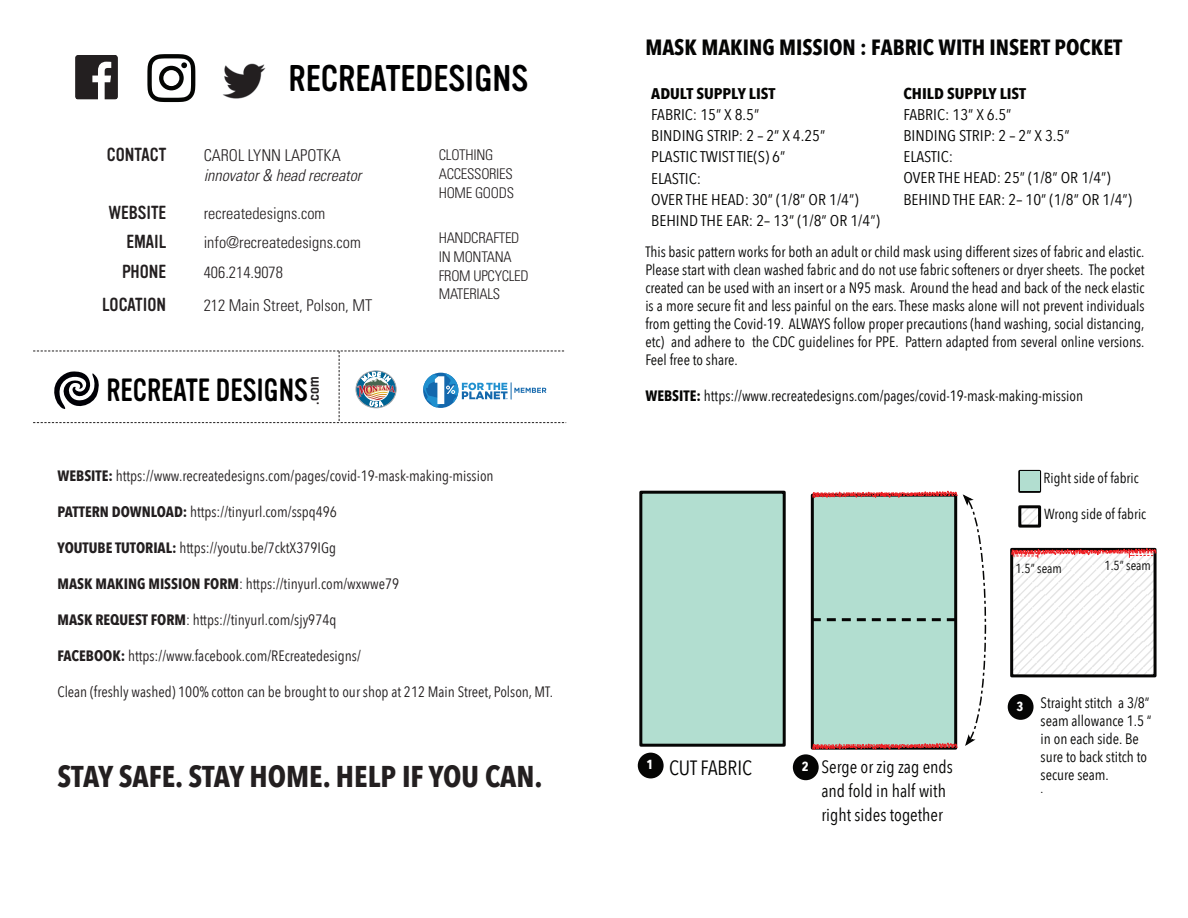
<style>
.page{position:relative;width:1188px;height:918px;background:#fff}
.page>*{position:absolute;margin:0;border:0;box-sizing:border-box;transform-origin:0 0}
.t1{font:36.45px "Vinyl";color:#000001}
.t2{font:31.5px "Vinyl";color:#000;scale:.94 1}
.t3{font:700 30px "Avenir Next Condensed";color:#231f20}
.t4{font:700 22.05px "Avenir Next Condensed";color:#050504}
.t5{font:20.55px "Avenir Next Condensed";color:#050504}
.t6{font:18.6px "Vinyl";color:#231f20}
.t7{font:17.85px/24.3px "Avenir Next Condensed";color:#050504}
.t8{font:300 condensed 16.2px "Univers";color:#231f20}
.t9{font:italic 300 condensed 16.2px "Univers";color:#231f20}
.t10{font:16.05px "Vinyl";color:#231f20;scale:1.06 1}
.t11{font:15.45px/21.1px "Avenir Next Condensed";color:#050504;scale:1.08 1}
.t12{font:700 15.45px "Avenir Next Condensed";color:#050504;scale:1.08 1}
.t13{font:15px/18px "Avenir Next Condensed";color:#050504;text-align:justify}
.t14{font:15px "Avenir Next Condensed";color:#231f20}
.t15{font:300 condensed 14.7px/18.9px "Univers";letter-spacing:-.02em;color:#231f20}
.t16{font:14.55px "Avenir Next Condensed";color:#050504}
.t17{font:13.05px "Avenir Next Condensed";color:#050504}
.t18{font:700 13.05px "Avenir Next Condensed";color:#fff}
.s1{font-weight:700}
</style>
<div class="page">
<div style="left:1018px;top:470px;width:23px;height:23px;border:3px solid #050504"></div>
<div style="left:1020px;top:471px;width:20px;height:20px;background:#b2ded0"></div>
<div style="left:1018px;top:505px;width:23px;height:23px;border:3px solid #050504"></div>
<svg style="left:1020px;top:507px;width:20px;height:19px"></svg>
<div style="left:641px;top:492px;width:143px;height:253px;background:#b2ded0"></div>
<div style="left:639px;top:491px;width:147px;height:256px;border:3px solid #050504"></div>
<svg style="left:812px;top:490px;width:175px;height:260px"></svg>
<div style="left:640px;top:755px;width:21px;height:21px;background:#050504;border-radius:50%"></div>
<div style="left:638px;top:753px;width:26px;height:25px;border:5px solid #050504;border-radius:50%"></div>
<div style="left:795px;top:757px;width:21px;height:21px;background:#050504;border-radius:50%"></div>
<div style="left:793px;top:754px;width:26px;height:26px;border:5px solid #050504;border-radius:50%"></div>
<svg style="left:1014px;top:558px;width:139px;height:115px"></svg>
<div style="left:1010px;top:548px;width:147px;height:129px;border:3px solid #050504"></div>
<svg style="left:1011px;top:547px;width:146px;height:11px"></svg>
<div style="left:1010px;top:697px;width:21px;height:20px;background:#050504;border-radius:50%"></div>
<div style="left:1008px;top:694px;width:26px;height:26px;border:5px solid #050504;border-radius:50%"></div>
<img style="left:222px;top:63px;width:44px;height:36px">
<svg style="left:147px;top:54px;width:48px;height:48px"></svg>
<svg style="left:75px;top:55px;width:43px;height:45px"></svg>
<svg style="left:33px;top:351px;width:533px;height:72px"></svg>
<h1 class="t1" style="left:288px;top:58px;width:241px">RECREATEDESIGNS</h1>
<p class="t6" style="left:107px;top:145px;width:61px">CONTACT</p>
<p class="t8" style="left:204px;top:146px;width:139px">CAROL LYNN LAPOTKA</p>
<p class="t9" style="left:204px;top:166px;width:159px">innovator &amp; head recreator</p>
<p class="t6" style="left:109px;top:202px;width:59px">WEBSITE</p>
<p class="t8" style="left:204px;top:203px;width:123px">recreatedesigns.com</p>
<p class="t6" style="left:126px;top:232px;width:41px">EMAIL</p>
<p class="t8" style="left:204px;top:233px;width:159px">info@recreatedesigns.com</p>
<p class="t6" style="left:122px;top:261px;width:46px">PHONE</p>
<p class="t8" style="left:204px;top:262px;width:81px">406.214.9078</p>
<p class="t6" style="left:102px;top:295px;width:66px">LOCATION</p>
<p class="t8" style="left:204px;top:296px;width:170px">212 Main Street, Polson, MT</p>
<p class="t10" style="left:305px;top:405px;width:28px;rotate:-90deg">.com</p>
<h2 class="t2" style="left:106px;top:373px;width:216px">RECREATE DESIGNS</h2>
<p class="t15" style="left:439px;top:145px;width:77px">CLOTHING<br>ACCESSORIES<br>HOME GOODS</p>
<p class="t15" style="left:439px;top:228px;width:91px">HANDCRAFTED<br>IN MONTANA<br>FROM UPCYCLED<br>MATERIALS</p>
<p class="t14" style="left:58px;top:462px;width:438px"><span class="s1">WEBSITE:</span> https://www.recreatedesigns.com/pages/covid-19-mask-making-mission</p>
<p class="t14" style="left:58px;top:498px;width:281px"><span class="s1">PATTERN DOWNLOAD:</span> https://tinyurl.com/sspq496</p>
<p class="t14" style="left:58px;top:534px;width:280px"><span class="s1">YOUTUBE TUTORIAL:</span> https://youtu.be/7cktX379IGg</p>
<p class="t14" style="left:58px;top:570px;width:343px"><span class="s1">MASK MAKING MISSION FORM</span>: https://tinyurl.com/wxwwe79</p>
<p class="t14" style="left:58px;top:606px;width:280px"><span class="s1">MASK REQUEST FORM</span>: https://tinyurl.com/sjy974q</p>
<p class="t14" style="left:58px;top:642px;width:305px"><span class="s1">FACEBOOK:</span> https://www.facebook.com/REcreatedesigns/</p>
<p class="t14" style="left:58px;top:678px;width:497px">Clean (freshly washed) 100% cotton can be brought to our shop at 212 Main Street, Polson, MT.</p>
<h3 class="t3" style="left:58px;top:758px;width:487px">STAY SAFE. STAY HOME. HELP IF YOU CAN.</h3>
<h3 class="t4" style="left:645px;top:34px;width:479px">MASK MAKING MISSION : FABRIC WITH INSERT POCKET</h3>
<p class="t12" style="left:651px;top:84px;width:116px">ADULT SUPPLY LIST</p>
<p class="t11" style="left:651px;top:103px;width:213px">FABRIC: 15” X 8.5”<br>BINDING STRIP: 2 – 2” X 4.25”<br>PLASTIC TWIST TIE(S) 6”<br>ELASTIC:<br>OVER THE HEAD: 30” (1/8” OR 1/4”)<br>BEHIND THE EAR: 2– 13” (1/8” OR 1/4”)</p>
<p class="t12" style="left:903px;top:84px;width:115px">CHILD SUPPLY LIST</p>
<p class="t11" style="left:903px;top:103px;width:213px">FABRIC: 13” X 6.5”<br>BINDING STRIP: 2 – 2” X 3.5”<br>ELASTIC:<br>OVER THE HEAD: 25” (1/8” OR 1/4”)<br>BEHIND THE EAR: 2– 10” (1/8” OR 1/4”)</p>
<p class="t13" style="left:645px;top:243px;width:501px">This basic pattern works for both an adult or child mask using different sizes of fabric and elastic.<br>Please start with clean washed fabric and do not use fabric softeners or dryer sheets. The pocket created can be used with an insert or a N95 mask. Around the head and back of the neck elastic is a more secure fit and less painful on the ears. These masks alone will not prevent individuals from getting the Covid-19. ALWAYS follow proper precautions (hand washing, social distancing, etc) and adhere to the CDC guidelines for PPE. Pattern adapted from several online versions.<br>Feel free to share.</p>
<p class="t13" style="left:645px;top:387px;width:439px"><span class="s1">WEBSITE:</span> https://www.recreatedesigns.com/pages/covid-19-mask-making-mission</p>
<p class="t16" style="left:1044px;top:466px;width:97px">Right side of fabric</p>
<p class="t16" style="left:1044px;top:502px;width:104px">Wrong side of fabric</p>
<h3 class="t5" style="left:669px;top:751px;width:85px">CUT FABRIC</h3>
<p class="t7" style="left:821px;top:753px;width:133px">Serge or zig zag ends and fold in half with right sides together</p>
<p class="t18" style="left:647px;top:757px;width:8px">1</p>
<p class="t18" style="left:802px;top:758px;width:8px">2</p>
<p class="t17" style="left:1015px;top:557px;width:48px">1.5” seam</p>
<p class="t17" style="left:1105px;top:555px;width:48px">1.5” seam</p>
<p class="t13" style="left:1041px;top:693px;width:112px;text-align:left;text-indent:-24px"><sub>3</sub> Straight stitch a 3/8” seam allowance 1.5 “ in on each side. Be sure to back stitch to secure seam.</p>
<p class="t17" style="left:1041px;top:777px;width:4px">.</p>
</div>
